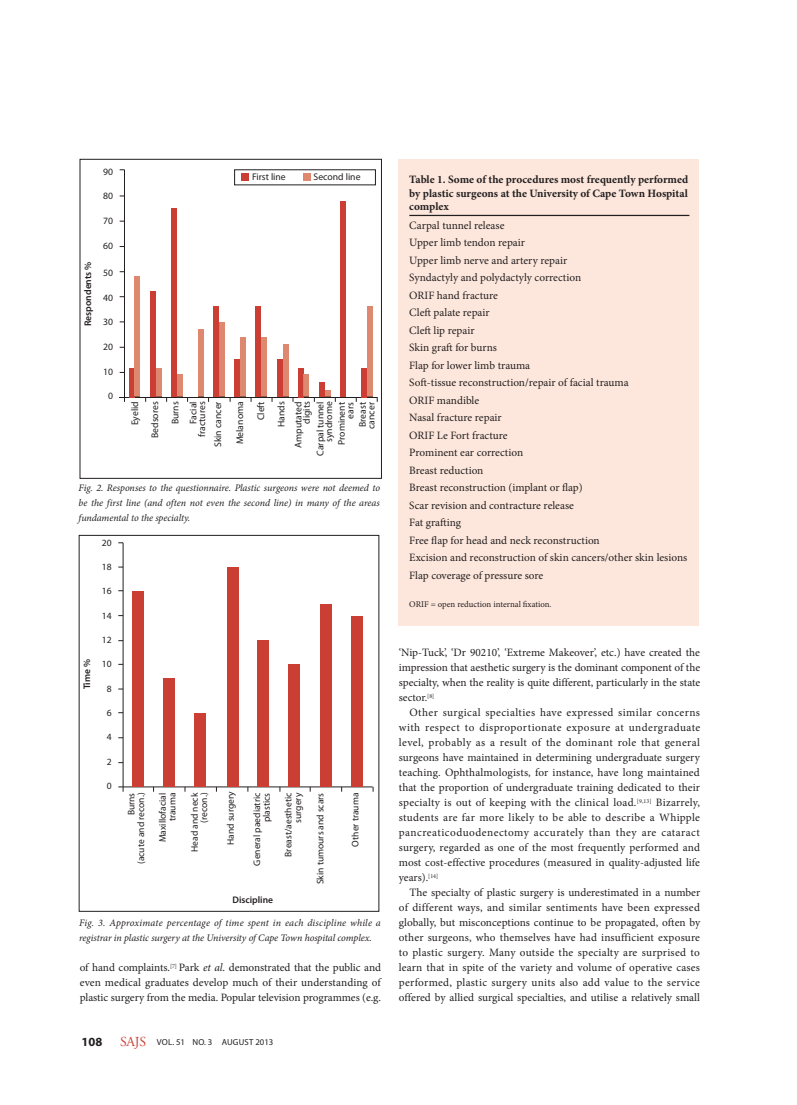
<style>
.page{position:relative;width:797px;height:1105px;background:#fff}
.page>*{position:absolute;margin:0;border:0;box-sizing:border-box;transform-origin:0 0}
.t1{font:13.75px "Adobe Garamond Pro";color:#cb3e33}
.t2{font:700 12.5px "Myriad Pro";color:#231f20}
.t3{font:11.25px/15px "Minion Pro";color:#231f20;text-align:justify}
.t4{font:700 11.25px/13.8px "Minion Pro";color:#231f20;text-align:justify}
.t5{font:italic 10px/15px "Minion Pro";color:#231f20;text-align:justify}
.t6{font:9.62px/8.5px "Myriad Pro";color:#231f20;text-align:right}
.t7{font:600 9.62px "Myriad Pro";color:#231f20}
.t8{font:9.5px/9.5px "Myriad Pro";color:#231f20;text-align:right}
.t9{font:600 9.5px "Myriad Pro";color:#231f20}
.t10{font:8.75px "Minion Pro";color:#231f20}
.t11{font:8.75px "Myriad Pro";letter-spacing:.02em;color:#231f20}
.s1{font-style:italic}
</style>
<div class="page">
<hr style="left:124px;top:170px;width:1px;height:232px;background:#231f20">
<hr style="left:120px;top:397px;width:257px;height:1px;background:#231f20">
<div style="left:129px;top:368px;width:5px;height:29px;background:#cb3e33"></div>
<div style="left:150px;top:292px;width:6px;height:105px;background:#cb3e33"></div>
<div style="left:171px;top:208px;width:6px;height:189px;background:#cb3e33"></div>
<div style="left:213px;top:306px;width:6px;height:91px;background:#cb3e33"></div>
<div style="left:234px;top:360px;width:6px;height:37px;background:#cb3e33"></div>
<div style="left:255px;top:306px;width:6px;height:91px;background:#cb3e33"></div>
<div style="left:277px;top:360px;width:6px;height:37px;background:#cb3e33"></div>
<div style="left:298px;top:368px;width:5px;height:29px;background:#cb3e33"></div>
<div style="left:319px;top:382px;width:6px;height:15px;background:#cb3e33"></div>
<div style="left:340px;top:201px;width:6px;height:196px;background:#cb3e33"></div>
<div style="left:361px;top:368px;width:6px;height:29px;background:#cb3e33"></div>
<div style="left:134px;top:276px;width:6px;height:121px;background:#dd886f"></div>
<div style="left:156px;top:368px;width:5px;height:29px;background:#dd886f"></div>
<div style="left:177px;top:375px;width:6px;height:22px;background:#dd886f"></div>
<div style="left:198px;top:330px;width:6px;height:67px;background:#dd886f"></div>
<svg style="left:219px;top:322px;width:12px;height:80px"></svg>
<div style="left:240px;top:337px;width:6px;height:60px;background:#dd886f"></div>
<div style="left:261px;top:337px;width:6px;height:60px;background:#dd886f"></div>
<div style="left:283px;top:344px;width:6px;height:53px;background:#dd886f"></div>
<svg style="left:303px;top:375px;width:12px;height:27px"></svg>
<div style="left:325px;top:390px;width:6px;height:7px;background:#dd886f"></div>
<div style="left:367px;top:306px;width:6px;height:91px;background:#dd886f"></div>
<div style="left:241px;top:173px;width:7px;height:8px;background:#cb3e33"></div>
<div style="left:303px;top:173px;width:8px;height:8px;background:#dd886f"></div>
<hr style="left:123px;top:543px;width:1px;height:249px;background:#231f20">
<hr style="left:118px;top:787px;width:254px;height:1px;background:#231f20">
<div style="left:132px;top:592px;width:12px;height:195px;background:#cb3e33"></div>
<div style="left:194px;top:713px;width:12px;height:74px;background:#cb3e33"></div>
<div style="left:257px;top:641px;width:12px;height:146px;background:#cb3e33"></div>
<div style="left:320px;top:604px;width:12px;height:183px;background:#cb3e33"></div>
<div style="left:163px;top:678px;width:12px;height:109px;background:#cb3e33"></div>
<div style="left:227px;top:567px;width:12px;height:220px;background:#cb3e33"></div>
<div style="left:288px;top:664px;width:12px;height:123px;background:#cb3e33"></div>
<div style="left:351px;top:616px;width:12px;height:171px;background:#cb3e33"></div>
<div style="left:398px;top:159px;width:301px;height:467px;background:#fde7dc"></div>
<hr style="left:409px;top:215px;width:280px;height:1px;background:#231f20">
<p class="t7" style="left:82px;top:326px;width:66px;rotate:-90deg">Respondents %</p>
<p class="t6" style="left:103px;top:167px;width:11px">90</p>
<p class="t6" style="left:103px;top:192px;width:11px">80</p>
<p class="t6" style="left:103px;top:217px;width:11px">70</p>
<p class="t6" style="left:103px;top:241px;width:11px">60</p>
<p class="t6" style="left:103px;top:268px;width:11px">50</p>
<p class="t6" style="left:103px;top:293px;width:11px">40</p>
<p class="t6" style="left:103px;top:318px;width:11px">30</p>
<p class="t6" style="left:103px;top:342px;width:11px">20</p>
<p class="t6" style="left:103px;top:367px;width:11px">10</p>
<p class="t6" style="left:108px;top:392px;width:6px">0</p>
<p class="t6" style="left:252px;top:172px;width:35px">First line</p>
<p class="t6" style="left:313px;top:172px;width:48px">Second line</p>
<p class="t6" style="left:125px;top:438px;width:38px;line-height:20.1px;rotate:-90deg">Eyelid<br>Bedsores<br>Burns</p>
<p class="t6" style="left:189px;top:437px;width:37px;rotate:-90deg">Facial fractures</p>
<p class="t6" style="left:213px;top:447px;width:47px;rotate:-90deg">Skin cancer</p>
<p class="t6" style="left:229px;top:444px;width:45px;line-height:20.8px;rotate:-90deg">Melanoma<br>Cleft<br>Hands</p>
<p class="t6" style="left:294px;top:447px;width:48px;rotate:-90deg">Amputated digits</p>
<p class="t6" style="left:316px;top:456px;width:56px;rotate:-90deg">Carpal tunnel syndrome</p>
<p class="t6" style="left:337px;top:445px;width:44px;rotate:-90deg">Prominent ears</p>
<p class="t6" style="left:358px;top:429px;width:28px;text-align:left;rotate:-90deg">Breast cancer</p>
<p class="t5" style="left:79px;top:481px;width:303px">Fig. 2. Responses to the questionnaire. Plastic surgeons were not deemed to be the first line (and often not even the second line) in many of the areas fundamental to the specialty.</p>
<p class="t8" style="left:102px;top:538px;width:11px">20</p>
<p class="t8" style="left:102px;top:562px;width:11px">18</p>
<p class="t8" style="left:102px;top:586px;width:11px">16</p>
<p class="t8" style="left:102px;top:611px;width:11px">14</p>
<p class="t9" style="left:81px;top:689px;width:32px;rotate:-90deg">Time %</p>
<p class="t8" style="left:102px;top:635px;width:11px">12</p>
<p class="t8" style="left:102px;top:659px;width:11px">10</p>
<p class="t8" style="left:107px;top:683px;width:6px">8</p>
<p class="t8" style="left:107px;top:708px;width:6px">6</p>
<p class="t8" style="left:107px;top:732px;width:6px">4</p>
<p class="t8" style="left:107px;top:757px;width:6px">2</p>
<p class="t8" style="left:107px;top:781px;width:6px">0</p>
<p class="t8" style="left:158px;top:842px;width:51px;rotate:-90deg">Maxillofacial trauma</p>
<p class="t8" style="left:190px;top:852px;width:61px;rotate:-90deg">Head and neck (recon.)</p>
<p class="t8" style="left:226px;top:845px;width:55px;rotate:-90deg">Hand surgery</p>
<p class="t8" style="left:252px;top:866px;width:74px;rotate:-90deg">General paediatric plastics</p>
<p class="t8" style="left:283px;top:857px;width:65px;rotate:-90deg">Breast/aesthetic surgery</p>
<p class="t8" style="left:315px;top:884px;width:93px;rotate:-90deg">Skin tumours and scars</p>
<p class="t8" style="left:350px;top:846px;width:55px;rotate:-90deg">Other trauma</p>
<p class="t9" style="left:232px;top:894px;width:42px">Discipline</p>
<p class="t5" style="left:79px;top:916px;width:303px">Fig. 3. Approximate percentage of time spent in each discipline while a registrar in plastic surgery at the University of Cape Town hospital complex.</p>
<p class="t8" style="left:126px;top:864px;width:73px;rotate:-90deg">Burns<br>(acute and recon.)</p>
<p class="t3" style="left:80px;top:960px;width:303px">of hand complaints.<sup>[7]</sup> Park <span class="s1">et al</span>. demonstrated that the public and even medical graduates develop much of their understanding of plastic surgery from the media. Popular television programmes (e.g.</p>
<p class="t2" style="left:81px;top:1034px;width:22px">108</p>
<p class="t1" style="left:120px;top:1034px;width:28px">SAJS</p>
<p class="t11" style="left:157px;top:1037px;width:118px">VOL. 51 NO. 3 August 2013</p>
<p class="t4" style="left:409px;top:172px;width:280px">Table 1. some of the procedures most frequently performed by plastic surgeons at the University of Cape Town Hospital complex</p>
<p class="t3" style="left:409px;top:216px;width:279px;line-height:17.5px;text-align:left">Carpal tunnel release<br>Upper limb tendon repair<br>Upper limb nerve and artery repair<br>Syndactyly and polydactyly correction<br>ORIF hand fracture<br>Cleft palate repair<br>Cleft lip repair<br>Skin graft for burns<br>Flap for lower limb trauma<br>Soft-tissue reconstruction/repair of facial trauma<br>ORIF mandible<br>Nasal fracture repair<br>ORIF Le Fort fracture<br>Prominent ear correction<br>Breast reduction<br>Breast reconstruction (implant or flap)<br>Scar revision and contracture release<br>Fat grafting<br>Free flap for head and neck reconstruction<br>Excision and reconstruction of skin cancers/other skin lesions<br>Flap coverage of pressure sore</p>
<p class="t10" style="left:409px;top:598px;width:144px">ORIF = open reduction internal fixation.</p>
<p class="t3" style="left:399px;top:645px;width:303px">‘Nip-Tuck’, ‘Dr 90210’, ‘Extreme Makeover’, etc.) have created the impression that aesthetic surgery is the dominant component of the specialty, when the reality is quite different, particularly in the state sector.<sup>[8]</sup></p>
<p class="t3" style="left:399px;top:705px;width:303px;text-indent:11px">Other surgical specialties have expressed similar concerns with respect to disproportionate exposure at undergraduate level, probably as a result of the dominant role that general surgeons have maintained in determining undergraduate surgery teaching. Ophthalmologists, for instance, have long maintained that the proportion of undergraduate training dedicated to their specialty is out of keeping with the clinical load.<sup>[9,13]</sup> Bizarrely, students are far more likely to be able to describe a Whipple pancreaticoduodenectomy accurately than they are cataract surgery, regarded as one of the most frequently performed and most cost-effective procedures (measured in quality-adjusted life years).<sup>[14]</sup></p>
<p class="t3" style="left:399px;top:885px;width:303px;text-indent:11px">The specialty of plastic surgery is underestimated in a number of different ways, and similar sentiments have been expressed globally, but misconceptions continue to be propagated, often by other surgeons, who themselves have had insufficient exposure to plastic surgery. Many outside the specialty are surprised to learn that in spite of the variety and volume of operative cases performed, plastic surgery units also add value to the service offered by allied surgical specialties, and utilise a relatively small</p>
</div>
